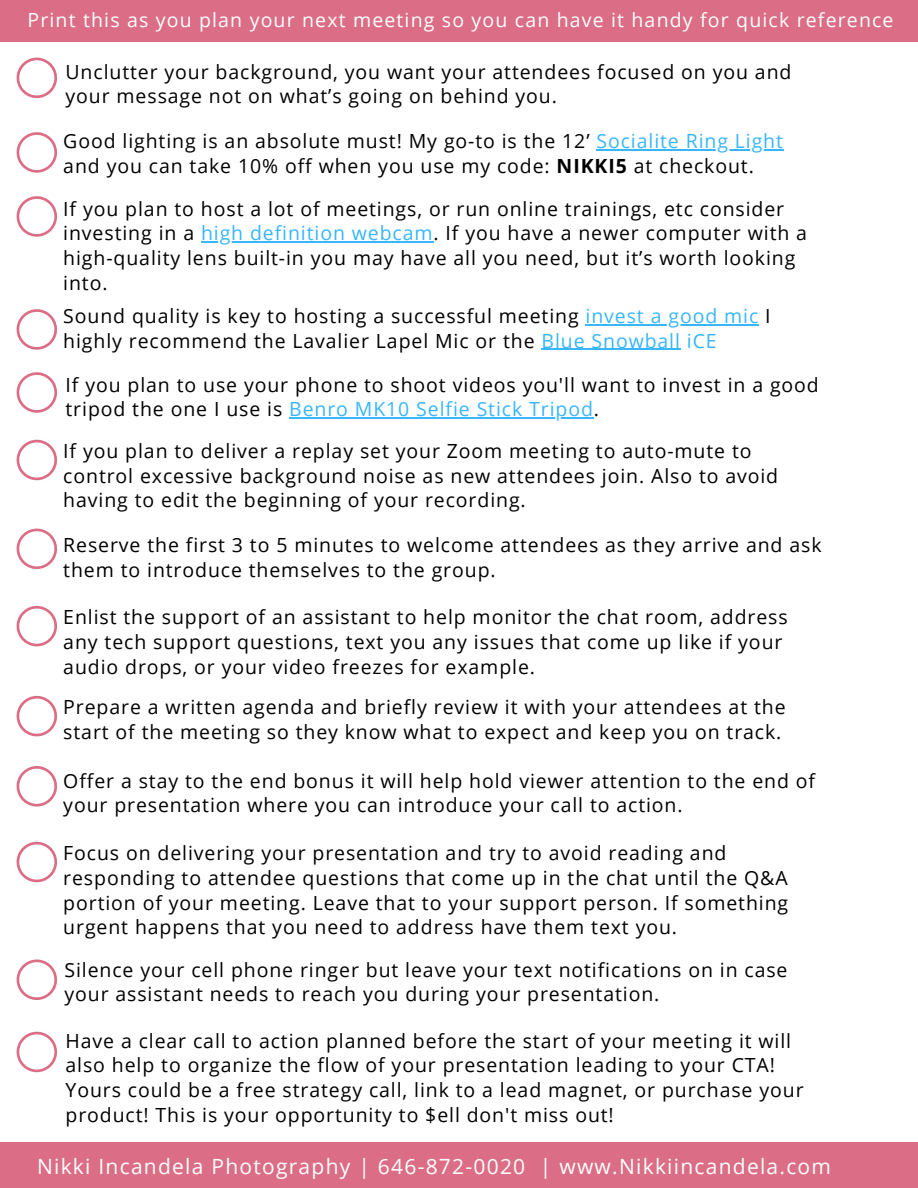
<style>
.page{position:relative;width:918px;height:1188px;background:#fff}
.page>*{position:absolute;margin:0;border:0;box-sizing:border-box;transform-origin:0 0}
.t1{font:21px "Open Sans";letter-spacing:.06em;color:#fff}
.t2{font:19.5px/24.8px "Open Sans";letter-spacing:.045em;color:#000}
.t3{font:19.5px "Open Sans";letter-spacing:.06em;color:#fff}
.s1{color:#38b6ff}
.s2{font-weight:700}
</style>
<div class="page">
<div style="left:0;top:1142px;width:918px;height:46px;background:#db6e86"></div>
<svg style="left:17px;top:58px;width:40px;height:40px"></svg>
<hr style="left:596px;top:149px;width:188px;height:1px;background:#38b6ff">
<hr style="left:201px;top:241px;width:233px;height:2px;background:#38b6ff">
<hr style="left:586px;top:324px;width:173px;height:1px;background:#38b6ff">
<hr style="left:542px;top:349px;width:139px;height:1px;background:#38b6ff">
<svg style="left:17px;top:132px;width:40px;height:41px"></svg>
<svg style="left:17px;top:196px;width:40px;height:41px"></svg>
<svg style="left:17px;top:309px;width:40px;height:41px"></svg>
<svg style="left:17px;top:440px;width:40px;height:40px"></svg>
<svg style="left:17px;top:529px;width:40px;height:40px"></svg>
<svg style="left:17px;top:606px;width:40px;height:40px"></svg>
<svg style="left:17px;top:696px;width:40px;height:40px"></svg>
<svg style="left:17px;top:766px;width:40px;height:41px"></svg>
<svg style="left:17px;top:842px;width:40px;height:40px"></svg>
<svg style="left:17px;top:960px;width:40px;height:40px"></svg>
<svg style="left:17px;top:1032px;width:40px;height:40px"></svg>
<div style="left:0;top:0;width:918px;height:42px;background:#db6e86"></div>
<hr style="left:289px;top:417px;width:305px;height:2px;background:#38b6ff">
<svg style="left:17px;top:372px;width:40px;height:41px"></svg>
<p class="t3" style="left:28px;top:6px;width:868px">Print this as you plan your next meeting so you can have it handy for quick reference</p>
<p class="t2" style="left:66px;top:59px;width:727px">Unclutter your background, you want your attendees focused on you and your message not on what’s going on behind you.</p>
<p class="t2" style="left:63px;top:128px;width:721px">Good lighting is an absolute must! My go-to is the 12’ <span class="s1">Socialite Ring Light </span>and you can take 10% off when you use my code: <span class="s2">NIKKI5</span> at checkout.</p>
<p class="t2" style="left:63px;top:196px;width:745px">If you plan to host a lot of meetings, or run online trainings, etc consider investing in a <span class="s1">high definition webcam</span>. If you have a newer computer with a high-quality lens built-in you may have all you need, but it’s worth looking into.</p>
<p class="t2" style="left:63px;top:303px;width:709px">Sound quality is key to hosting a successful meeting <span class="s1">invest a good mic</span> I highly recommend the Lavalier Lapel Mic or the <span class="s1">Blue Snowball iCE</span></p>
<p class="t2" style="left:66px;top:372px;width:755px">If you plan to use your phone to shoot videos you'll want to invest in a good tripod the one I use is <span class="s1">Benro MK10 Selfie Stick Tripod</span>.</p>
<p class="t2" style="left:63px;top:438px;width:716px">If you plan to deliver a replay set your Zoom meeting to auto-mute to control excessive background noise as new attendees join. Also to avoid having to edit the beginning of your recording.</p>
<p class="t2" style="left:63px;top:533px;width:760px">Reserve the first 3 to 5 minutes to welcome attendees as they arrive and ask them to introduce themselves to the group.</p>
<p class="t2" style="left:63px;top:604px;width:726px">Enlist the support of an assistant to help monitor the chat room, address any tech support questions, text you any issues that come up like if your audio drops, or your video freezes for example.</p>
<p class="t2" style="left:63px;top:694px;width:724px">Prepare a written agenda and briefly review it with your attendees at the start of the meeting so they know what to expect and keep you on track.</p>
<p class="t2" style="left:63px;top:768px;width:753px">Offer a stay to the end bonus it will help hold viewer attention to the end of your presentation where you can introduce your call to action.</p>
<p class="t2" style="left:63px;top:840px;width:726px">Focus on delivering your presentation and try to avoid reading and responding to attendee questions that come up in the chat until the Q&amp;A portion of your meeting. Leave that to your support person. If something urgent happens that you need to address have them text you.</p>
<p class="t2" style="left:64px;top:957px;width:725px">Silence your cell phone ringer but leave your text notifications on in case your assistant needs to reach you during your presentation.</p>
<p class="t2" style="left:66px;top:1028px;width:740px">Have a clear call to action planned before the start of your meeting it will also help to organize the flow of your presentation leading to your CTA!<br>Yours could be a free strategy call, link to a lead magnet, or purchase your product! This is your opportunity to $ell don't miss out!</p>
<p class="t1" style="left:37px;top:1152px;width:796px">Nikki Incandela Photography | 646-872-0020 | www.Nikkiincandela.com</p>
</div>
